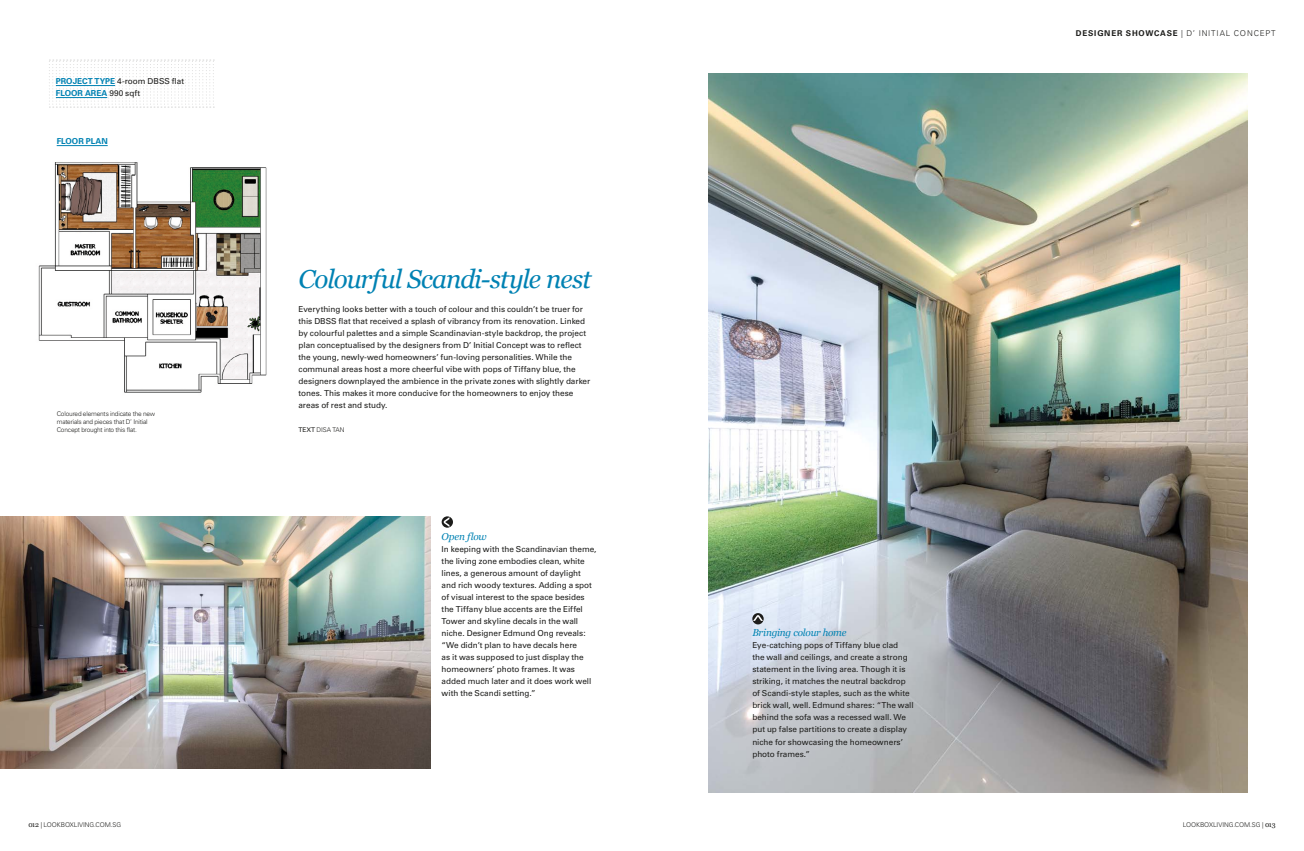
<style>
.page{position:relative;width:1304px;height:851px;background:#fff}
.page>*{position:absolute;margin:0;border:0;box-sizing:border-box;transform-origin:0 0}
.t1{font:italic 26px "Georgia";letter-spacing:-.035em;color:#0082b3}
.t2{font:italic 10px "Georgia";letter-spacing:-.025em;color:#0082b3}
.t3{font:8.2px/12px "Univers";letter-spacing:-.005em;color:#1d1d1b}
.t4{font:700 8.2px "Univers";letter-spacing:-.005em;color:#0082b3}
.t5{font:300 8px "Univers";letter-spacing:.105em;color:#1d1d1b}
.t6{font:300 6.5px/8px "Univers";letter-spacing:-.02em;color:#1d1d1b}
.s1{font-weight:700;color:#0082b3}
.s2{font-weight:400}
.s3{font-weight:700}
.s4{font-family:"Georgia";font-weight:400;font-size:7px}
</style>
<div class="page">
<img style="left:709px;top:74px;width:538px;height:718px">
<img style="left:0;top:516px;width:430px;height:252px">
<svg style="left:49px;top:60px;width:165px;height:48px"></svg>
<svg style="left:442px;top:516px;width:11px;height:11px"></svg>
<svg style="left:444px;top:517px;width:5px;height:10px"></svg>
<svg style="left:752px;top:613px;width:12px;height:11px"></svg>
<svg style="left:753px;top:615px;width:10px;height:5px"></svg>
<hr style="left:57px;top:145px;width:51px;height:1px;background:#0082b3">
<hr style="left:56px;top:85px;width:59px;height:1px;background:#0082b3">
<hr style="left:56px;top:97px;width:51px;height:1px;background:#0082b3">
<img style="left:38px;top:162px;width:229px;height:231px">
<p class="t3" style="left:56px;top:75px;width:130px"><span class="s1">PROJECT TYPE</span> 4-room DBSS flat<br><span class="s1">FLOOR AREA</span> 990 sqft</p>
<p class="t4" style="left:57px;top:136px;width:53px">FLOOR PLAN</p>
<p class="t6" style="left:57px;top:410px;width:100px">Coloured elements indicate the new materials and pieces that D’ Initial<br>Concept brought into this flat.</p>
<h1 class="t1" style="left:298px;top:260px;width:294px">Colourful Scandi-style nest</h1>
<p class="t3" style="left:298px;top:303px;width:293px">Everything looks better with a touch of colour and this couldn’t be truer for this DBSS flat that received a splash of vibrancy from its renovation. Linked by colourful palettes and a simple Scandinavian-style backdrop, the project plan conceptualised by the designers from D’ Initial Concept was to reflect the young, newly-wed homeowners’ fun-loving personalities. While the communal areas host a more cheerful vibe with pops of Tiffany blue, the designers downplayed the ambience in the private zones with slightly darker tones. This makes it more conducive for the homeowners to enjoy these areas of rest and study.</p>
<p class="t6" style="left:298px;top:426px;width:48px"><span class="s2">TEXT</span> DISA TAN</p>
<p class="t2" style="left:442px;top:529px;width:47px">Open flow</p>
<p class="t3" style="left:442px;top:543px;width:156px">In keeping with the Scandinavian theme, the living zone embodies clean, white lines, a generous amount of daylight and rich woody textures. Adding a spot of visual interest to the space besides the Tiffany blue accents are the Eiffel Tower and skyline decals in the wall niche. Designer Edmund Ong reveals: “We didn’t plan to have decals here<br>as it was supposed to just display the homeowners’ photo frames. It was added much later and it does work well with the Scandi setting.”</p>
<p class="t2" style="left:752px;top:625px;width:96px">Bringing colour home</p>
<p class="t3" style="left:752px;top:639px;width:163px">Eye-catching pops of Tiffany blue clad<br>the wall and ceilings, and create a strong statement in the living area. Though it is striking, it matches the neutral backdrop of Scandi-style staples, such as the white brick wall, well. Edmund shares: “The wall behind the sofa was a recessed wall. We put up false partitions to create a display niche for showcasing the homeowners’ photo frames.”</p>
<p class="t5" style="left:1076px;top:28px;width:201px"><span class="s3">DESIGNER SHOWCASE</span> | D’ INITIAL CONCEPT</p>
<p class="t6" style="left:28px;top:820px;width:94px"><span class="s4">012</span> | LOOKBOXLIVING.COM.SG</p>
<p class="t6" style="left:1183px;top:820px;width:94px">LOOKBOXLIVING.COM.SG | <span class="s4">013</span></p>
</div>
